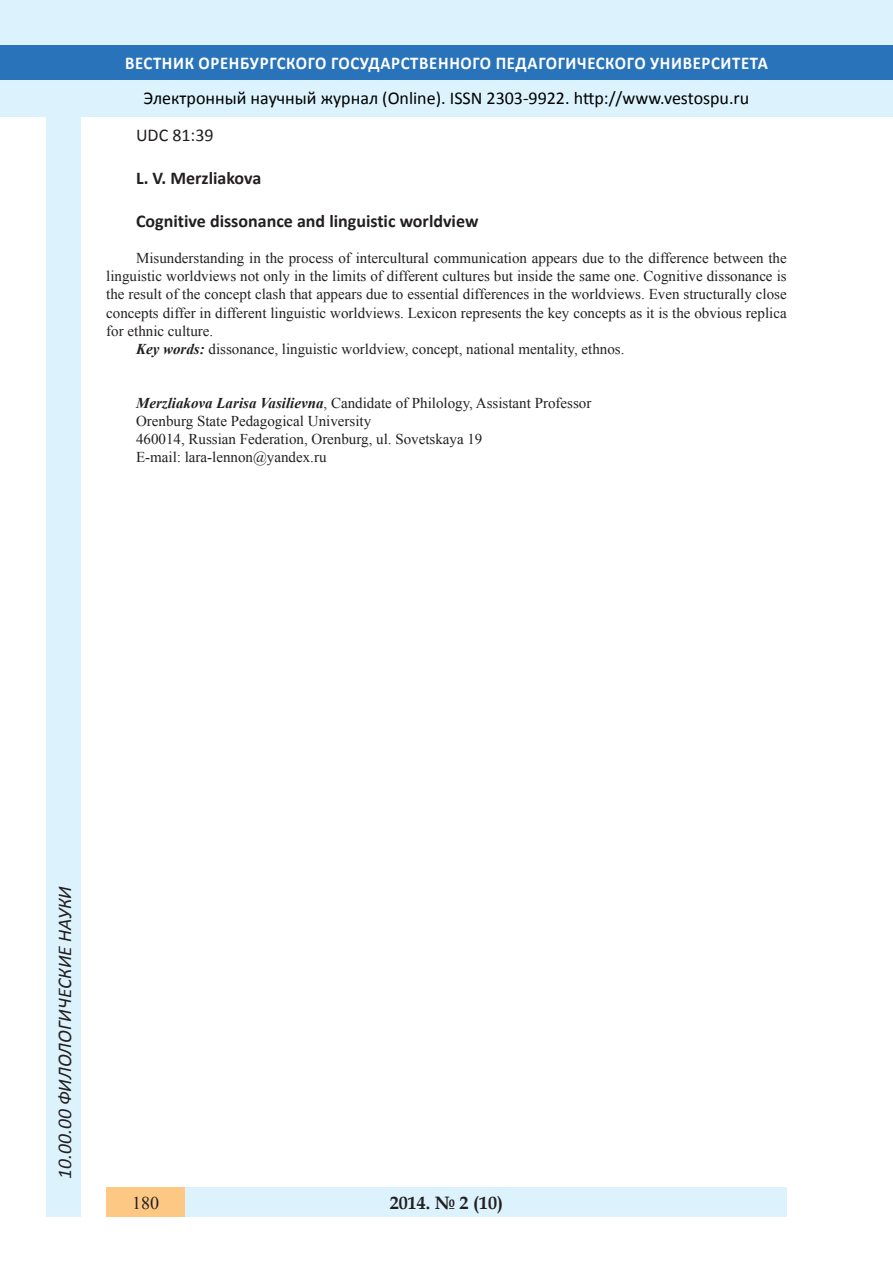
<style>
.page{position:relative;width:893px;height:1263px;background:#fff}
.page>*{position:absolute;margin:0;border:0;box-sizing:border-box;transform-origin:0 0}
.t1{font:italic 19.5px "Calibri";color:#231f20}
.t2{font:18px "Calibri";color:#000}
.t3{font:700 18px "Calibri";letter-spacing:.04em;color:#fff;scale:.93 1}
.Заголовок_2{font:700 18px "Calibri";color:#231f20}
.t4{font:700 18px "Book Antiqua";color:#231f20}
.Заголовок_2-2{font:18px "Calibri";color:#231f20}
.t5{font:18px "Times New Roman";color:#231f20}
.литература{font:15px/18px "Times New Roman";color:#231f20;text-align:justify}
.s1{font-weight:700;font-style:italic}
</style>
<div class="page">
<div style="left:0;top:0;width:893px;height:116px;background:#dcf2fc"></div>
<div style="left:0;top:45px;width:893px;height:34px;background:#2873ba"></div>
<div style="left:106px;top:1188px;width:681px;height:29px;background:#dcf2fc"></div>
<div style="left:106px;top:1188px;width:79px;height:29px;background:#fdc784"></div>
<div style="left:47px;top:116px;width:34px;height:1101px;background:#dcf2fc"></div>
<p class="t3" style="left:125px;top:50px;width:693px">ВЕСТНИК ОРЕНБУРГСКОГО ГОСУДАРСТВЕННОГО ПЕДАГОГИЧЕСКОГО УНИВЕРСИТЕТА</p>
<p class="t2" style="left:144px;top:85px;width:607px">Электронный научный журнал (Online). ISSN 2303-9922. http://www.vestospu.ru</p>
<p class="Заголовок_2-2" style="left:136px;top:123px;width:79px">UDC 81:39</p>
<p class="Заголовок_2" style="left:136px;top:166px;width:127px">L. V. Merzliakova</p>
<p class="Заголовок_2" style="left:136px;top:209px;width:344px">Cognitive dissonance and linguistic worldview</p>
<p class="литература" style="left:106px;top:249px;width:682px;text-indent:30px">Misunderstanding in the process of intercultural communication appears due to the difference between the linguistic worldviews not only in the limits of different cultures but inside the same one. Cognitive dissonance is the result of the concept clash that appears due to essential differences in the worldviews. Even structurally close concepts differ in different linguistic worldviews. Lexicon represents the key concepts as it is the obvious replica for ethnic culture.</p>
<p class="литература" style="left:136px;top:339px;width:490px"><span class="s1">Key words:</span> dissonance, linguistic worldview, concept, national mentality, ethnos.</p>
<p class="литература" style="left:136px;top:393px;width:457px"><span class="s1">Merzliakova Larisa Vasilievna</span>, Сandidate of Philology, Assistant Professor</p>
<p class="литература" style="left:136px;top:411px;width:237px">Orenburg State Pedagogical University</p>
<p class="литература" style="left:136px;top:429px;width:348px">460014, Russian Federation, Orenburg, ul. Sovetskaya 19</p>
<p class="литература" style="left:136px;top:447px;width:192px">E-mail: lara-lennon@yandex.ru</p>
<h1 class="t1" style="left:51px;top:1179px;width:294px;rotate:-90deg">10.00.00 ФИЛОЛОГИЧЕСКИЕ НАУКИ</h1>
<p class="t5" style="left:132px;top:1190px;width:28px">180</p>
<p class="t4" style="left:390px;top:1190px;width:115px">2014. № 2 (10)</p>
</div>
